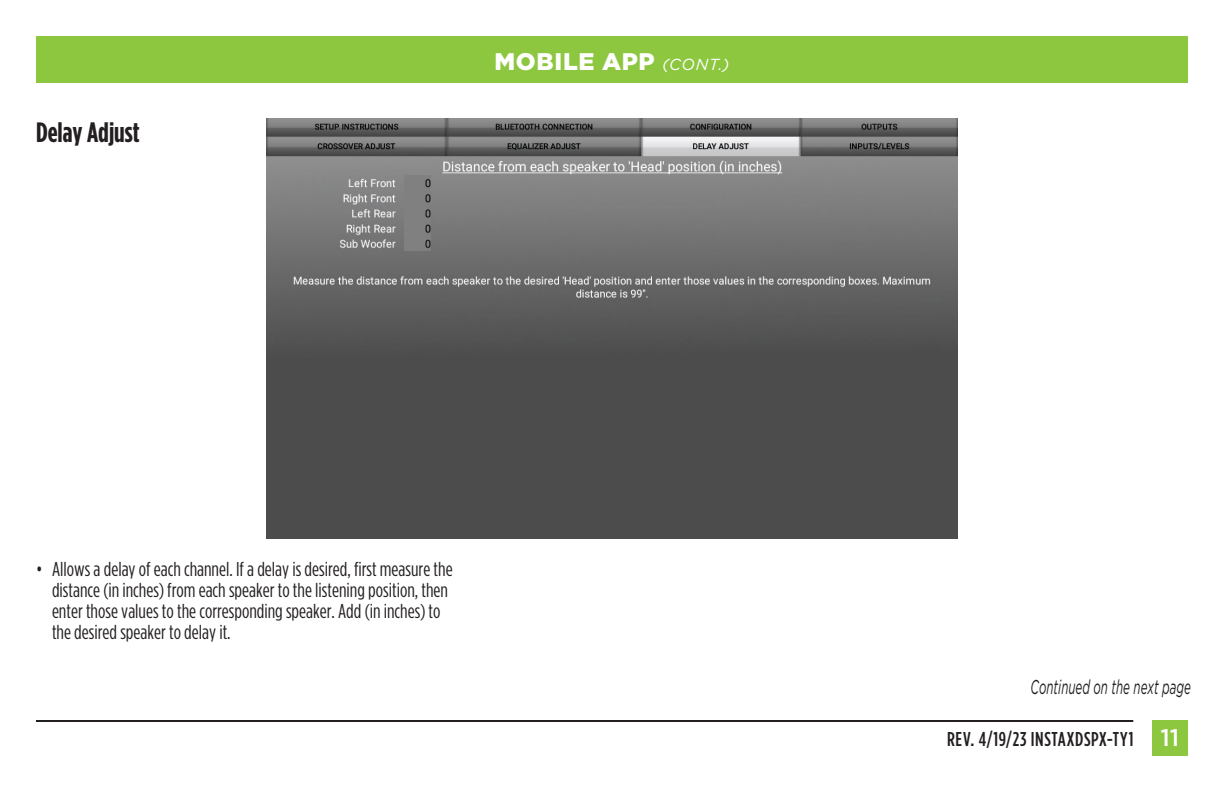
<style>
.page{position:relative;width:1224px;height:792px;background:#fff}
.page>*{position:absolute;margin:0;border:0;box-sizing:border-box;transform-origin:0 0}
.t1{font:700 28px "Gotham Condensed";color:#231f20}
.t2{font:900 24px "Gotham";letter-spacing:.03em;color:#fff}
.t3{font:20px/21px "Gotham Condensed";color:#231f20}
.t4{font:500 20px "Gotham Condensed";letter-spacing:.035em;color:#231f20}
.t5{font:italic 20px "Gotham";color:#231f20;scale:.58 1}
.s1{font-weight:400;font-style:italic;font-size:16px}
.s2{font-family:"Gotham";font-size:24px;color:#fff}
</style>
<div class="page">
<div style="left:36px;top:36px;width:1152px;height:46px;background:#8dc73f"></div>
<div style="left:1152px;top:720px;width:36px;height:36px;background:#8dc73f"></div>
<hr style="left:36px;top:720px;width:1097px;height:2px;background:#231f20">
<img style="left:266px;top:118px;width:692px;height:421px">
<h1 class="t1" style="left:36px;top:116px;width:105px">Delay Adjust</h1>
<p class="t2" style="left:494px;top:47px;width:237px">MOBILE APP <span class="s1">(CONT.)</span></p>
<p class="t3" style="left:52px;top:559px;width:402px;text-indent:-16px">• Allows a delay of each channel. If a delay is desired, first measure the distance (in inches) from each speaker to the listening position, then enter those values to the corresponding speaker. Add (in inches) to the desired speaker to delay it.</p>
<p class="t5" style="left:1031px;top:676px;width:278px">Continued on the next page</p>
<p class="t4" style="left:947px;top:728px;width:234px">REV. 4/19/23 INSTAXDSPX-TY1 <span class="s2">11</span></p>
</div>
